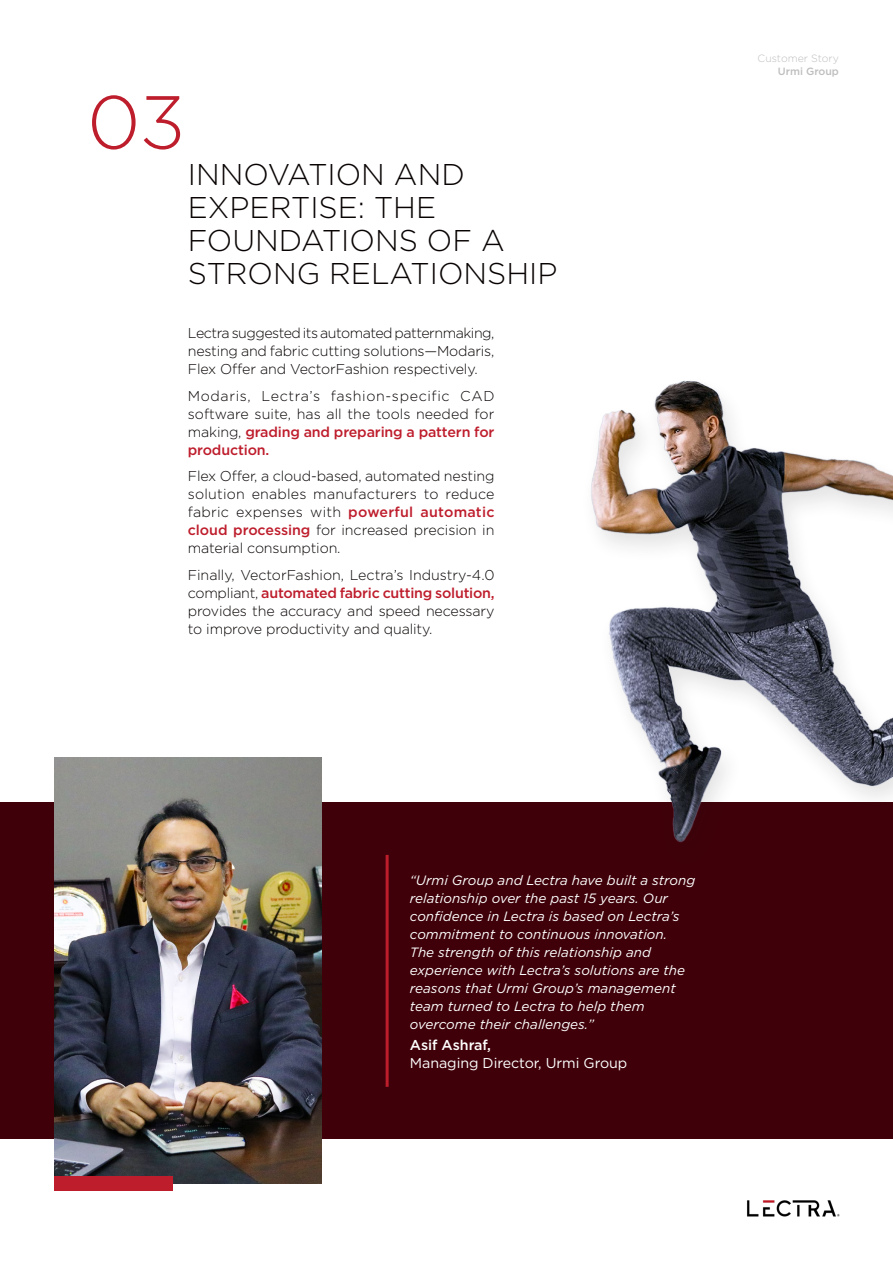
<style>
.page{position:relative;width:893px;height:1263px;background:#fff}
.page>*{position:absolute;margin:0;border:0;box-sizing:border-box;transform-origin:0 0}
.t1{font:300 75px "Gotham";color:#be1d2c}
.t2{font:300 30px/33px "Gotham";color:#080302}
.Texte_courant{font:300 14.25px/18px "Gotham";letter-spacing:-.01em;color:#080302;text-align:justify}
.txt_courant_light{font:14.25px/17.1px "Gotham";letter-spacing:-.005em;color:#fff}
.Texte_courant-2{font:italic 13.5px/18px "Gotham";color:#fff}
.t3{font:300 10.5px "Gotham";color:#bfbebe}
.t4{font:500 10.5px "Gotham";color:#bfbebe}
.s1{font-weight:500;color:#be1d2c}
.s2{font-weight:500}
</style>
<div class="page">
<div style="left:0;top:803px;width:893px;height:336px;background:#3f0009"></div>
<hr style="left:386px;top:855px;width:3px;height:232px;background:#be1d2c">
<img style="left:54px;top:758px;width:268px;height:426px">
<div style="left:54px;top:1176px;width:119px;height:15px;background:#be1d2c"></div>
<img style="left:533px;top:380px;width:360px;height:463px">
<img style="left:747px;top:1200px;width:93px;height:17px">
<h1 class="t1" style="left:87px;top:75px;width:100px">03</h1>
<h1 class="t2" style="left:188px;top:157px;width:371px">INNOVATION AND<br>EXPERTISE: THE<br>FOUNDATIONS OF A<br>STRONG RELATIONSHIP</h1>
<p class="Texte_courant" style="left:188px;top:324px;width:308px">Lectra suggested its automated patternmaking, nesting and fabric cutting solutions—Modaris, Flex Offer and VectorFashion respectively.</p>
<p class="Texte_courant" style="left:188px;top:386px;width:308px">Modaris, Lectra’s fashion-specific CAD software suite, has all the tools needed for making, <span class="s1">grading and preparing a pattern for production.</span></p>
<p class="Texte_courant" style="left:188px;top:467px;width:308px">Flex Offer, a cloud-based, automated nesting solution enables manufacturers to reduce fabric expenses with <span class="s1">powerful automatic cloud processing</span> for increased precision in material consumption.</p>
<p class="Texte_courant" style="left:188px;top:565px;width:308px">Finally, VectorFashion, Lectra’s Industry-4.0 compliant, <span class="s1">automated fabric cutting solution, </span>provides the accuracy and speed necessary to improve productivity and quality.</p>
<p class="t3" style="left:758px;top:52px;width:83px">Customer Story</p>
<p class="t4" style="left:778px;top:64px;width:63px">Urmi Group</p>
<p class="Texte_courant-2" style="left:410px;top:871px;width:287px">“Urmi Group and Lectra have built a strong relationship over the past 15 years. Our confidence in Lectra is based on Lectra’s commitment to continuous innovation.<br>The strength of this relationship and experience with Lectra’s solutions are the reasons that Urmi Group’s management team turned to Lectra to help them overcome their challenges.”</p>
<p class="txt_courant_light" style="left:410px;top:1036px;width:219px"><span class="s2">Asif Ashraf,<br></span>Managing Director, Urmi Group</p>
</div>
